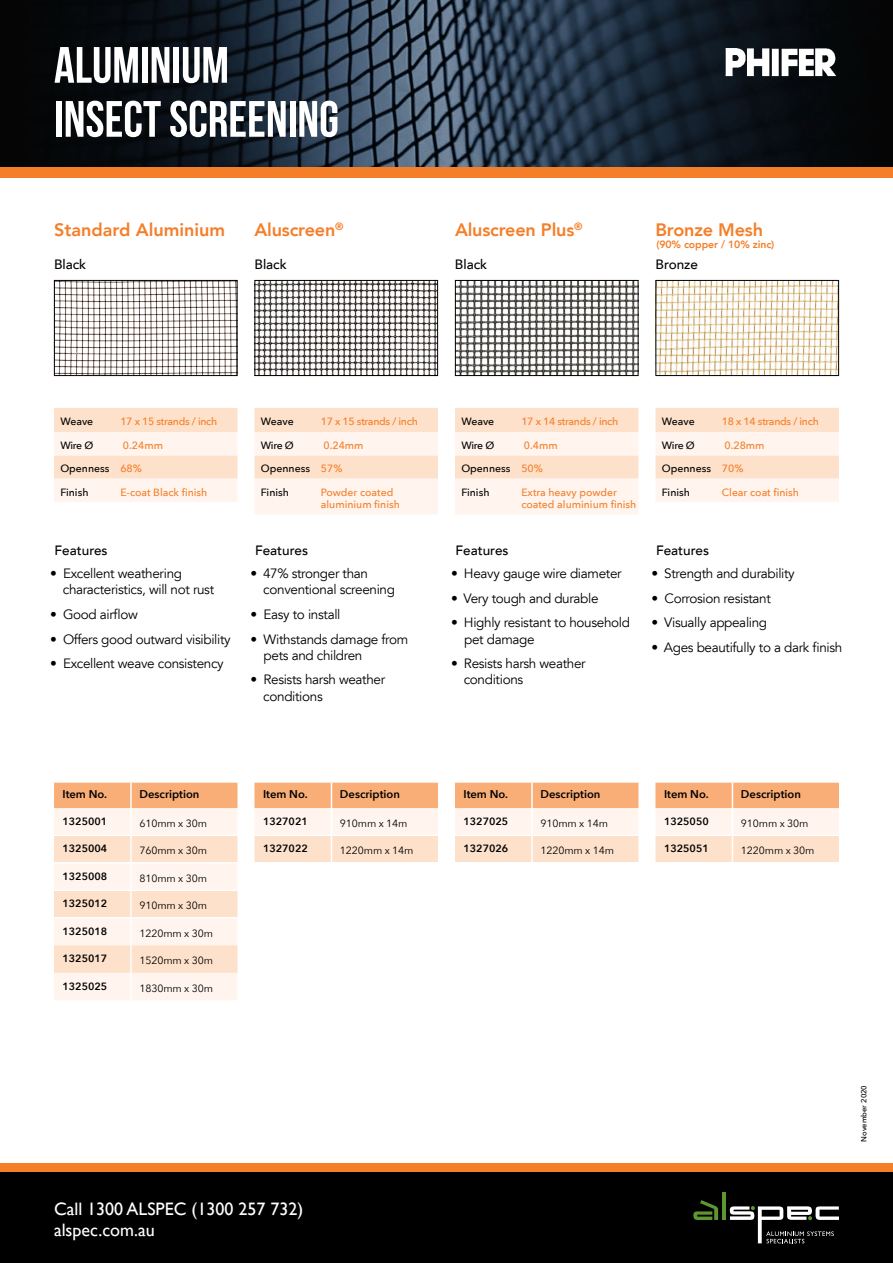
<style>
.page{position:relative;width:893px;height:1263px;background:#fff}
.page>*{position:absolute;margin:0;border:0;box-sizing:border-box;transform-origin:0 0}
.t1{font:51px/54px "Bebas Neue";color:#fff}
.t2{font:800 18px "Avenir LT";letter-spacing:-.01em;color:#f57e29}
.t3{font:18px/20.9px "Gill Sans";color:#fff}
.t4{font:13.5px/16.2px "Avenir LT";letter-spacing:-.025em;color:#000}
.t5{font:500 13.5px "Avenir LT";color:#000}
.t6{font:600 11.25px "Avenir Next";color:#000}
.t7{font:10.5px "Avenir Next";letter-spacing:-.01em;color:#000}
.t8{font:500 10.5px/12.6px "Avenir Next";color:#f57e29}
.t9{font:500 10.5px "Avenir Next";color:#000}
.t10{font:600 10.5px "Avenir Next";color:#000}
.t11{font:500 10.5px "Avenir Next";letter-spacing:-.025em;color:#f57e29}
.t12{font:800 10.5px "Avenir LT";letter-spacing:-.01em;color:#f57e29}
.t13{font:500 7.5px "Avenir Next";color:#000}
.s1{color:#f57e29}
</style>
<div class="page">
<div style="left:0;top:1164px;width:893px;height:99px;background:#000"></div>
<hr style="left:722px;top:1193px;width:4px;height:27px;background:#5e9732">
<svg style="left:693px;top:1200px;width:25px;height:20px"></svg>
<svg style="left:730px;top:1206px;width:109px;height:37px"></svg>
<div style="left:0;top:1164px;width:893px;height:8px;background:#f57e29"></div>
<img style="left:0;top:0;width:893px;height:167px">
<div style="left:0;top:167px;width:893px;height:11px;background:#f57e29"></div>
<img style="left:722px;top:42px;width:117px;height:40px">
<img style="left:56px;top:282px;width:179px;height:92px">
<div style="left:54px;top:280px;width:183px;height:96px;border:1px solid #000"></div>
<img style="left:256px;top:282px;width:180px;height:92px">
<div style="left:254px;top:280px;width:184px;height:96px;border:1px solid #000"></div>
<img style="left:457px;top:282px;width:179px;height:92px">
<div style="left:455px;top:280px;width:183px;height:96px;border:1px solid #000"></div>
<img style="left:657px;top:282px;width:180px;height:92px">
<div style="left:655px;top:280px;width:184px;height:96px;border:1px solid #000"></div>
<svg style="left:54px;top:408px;width:183px;height:94px;background:#feebdc"></svg>
<svg style="left:254px;top:408px;width:184px;height:106px;background:#feecde"></svg>
<svg style="left:455px;top:408px;width:183px;height:106px;background:#feecde"></svg>
<svg style="left:655px;top:408px;width:184px;height:94px;background:#feebdc"></svg>
<svg style="left:54px;top:783px;width:183px;height:217px;background:#fee5d2"></svg>
<hr style="left:54px;top:834px;width:77px;height:2px;background:#fff">
<hr style="left:131px;top:834px;width:106px;height:2px;background:#fff">
<hr style="left:54px;top:862px;width:77px;height:1px;background:#fff">
<hr style="left:131px;top:862px;width:106px;height:1px;background:#fff">
<hr style="left:54px;top:889px;width:77px;height:2px;background:#fff">
<hr style="left:131px;top:889px;width:106px;height:2px;background:#fff">
<hr style="left:54px;top:917px;width:77px;height:1px;background:#fff">
<hr style="left:131px;top:917px;width:106px;height:1px;background:#fff">
<hr style="left:130px;top:808px;width:2px;height:26px;background:#fff">
<hr style="left:130px;top:836px;width:2px;height:26px;background:#fff">
<hr style="left:130px;top:863px;width:2px;height:26px;background:#fff">
<hr style="left:130px;top:891px;width:2px;height:26px;background:#fff">
<hr style="left:130px;top:918px;width:2px;height:27px;background:#fff">
<hr style="left:130px;top:945px;width:2px;height:28px;background:#fff">
<hr style="left:130px;top:973px;width:2px;height:27px;background:#fff">
<hr style="left:130px;top:783px;width:2px;height:25px;background:#fff">
<svg style="left:254px;top:783px;width:184px;height:80px;background:#fdd8be"></svg>
<svg style="left:455px;top:783px;width:183px;height:79px;background:#fdd7bb"></svg>
<hr style="left:455px;top:834px;width:77px;height:2px;background:#fff">
<hr style="left:532px;top:834px;width:106px;height:2px;background:#fff">
<hr style="left:531px;top:808px;width:2px;height:26px;background:#fff">
<hr style="left:531px;top:836px;width:2px;height:26px;background:#fff">
<hr style="left:531px;top:783px;width:2px;height:25px;background:#fff">
<svg style="left:655px;top:783px;width:184px;height:80px;background:#fdd8be"></svg>
<h1 class="t1" style="left:54px;top:37px;width:286px">ALUMINIUM<br>INSECT SCREENING</h1>
<h2 class="t2" style="left:54px;top:219px;width:173px">Standard Aluminium</h2>
<h2 class="t2" style="left:254px;top:219px;width:91px">Aluscreen<sup>®</sup></h2>
<h2 class="t2" style="left:455px;top:219px;width:129px">Aluscreen Plus<sup>®</sup></h2>
<h2 class="t2" style="left:655px;top:219px;width:109px">Bronze Mesh</h2>
<p class="t5" style="left:54px;top:257px;width:34px">Black</p>
<p class="t5" style="left:254px;top:257px;width:34px">Black</p>
<p class="t5" style="left:455px;top:257px;width:34px">Black</p>
<p class="t5" style="left:655px;top:257px;width:44px">Bronze</p>
<p class="t12" style="left:656px;top:238px;width:120px">(90% copper / 10% zinc)</p>
<p class="t9" style="left:60px;top:412px;width:34px">Weave</p>
<p class="t11" style="left:120px;top:412px;width:99px">17 x 15 strands / inch</p>
<p class="t9" style="left:60px;top:436px;width:34px">Wire Ø</p>
<p class="t8" style="left:123px;top:439px;width:42px">0.24mm</p>
<p class="t9" style="left:60px;top:460px;width:83px">Openness <span class="s1">68%</span></p>
<p class="t9" style="left:60px;top:483px;width:30px">Finish</p>
<p class="t8" style="left:120px;top:485px;width:89px">E-coat Black finish</p>
<p class="t5" style="left:55px;top:543px;width:55px">Features</p>
<p class="t4" style="left:63px;top:566px;width:153px;text-indent:-13px">• Excellent weathering characteristics, will not rust</p>
<p class="t4" style="left:50px;top:606px;width:89px">• Good airflow</p>
<p class="t4" style="left:50px;top:631px;width:182px">• Offers good outward visibility</p>
<p class="t4" style="left:50px;top:656px;width:175px">• Excellent weave consistency</p>
<p class="t9" style="left:261px;top:412px;width:34px">Weave</p>
<p class="t11" style="left:321px;top:412px;width:99px">17 x 15 strands / inch</p>
<p class="t9" style="left:261px;top:436px;width:34px">Wire Ø</p>
<p class="t8" style="left:323px;top:439px;width:42px">0.24mm</p>
<p class="t9" style="left:261px;top:460px;width:83px">Openness <span class="s1">57%</span></p>
<p class="t9" style="left:261px;top:483px;width:30px">Finish</p>
<p class="t8" style="left:321px;top:485px;width:81px">Powder coated aluminium finish</p>
<p class="t5" style="left:255px;top:543px;width:55px">Features</p>
<p class="t4" style="left:263px;top:566px;width:133px;text-indent:-13px">• 47% stronger than conventional screening</p>
<p class="t4" style="left:251px;top:606px;width:91px">• Easy to install</p>
<p class="t4" style="left:264px;top:631px;width:146px;text-indent:-13px">• Withstands damage from pets and children</p>
<p class="t4" style="left:263px;top:672px;width:123px;text-indent:-13px">• Resists harsh weather conditions</p>
<p class="t9" style="left:461px;top:412px;width:34px">Weave</p>
<p class="t11" style="left:521px;top:412px;width:99px">17 x 14 strands / inch</p>
<p class="t9" style="left:461px;top:436px;width:34px">Wire Ø</p>
<p class="t8" style="left:524px;top:439px;width:35px">0.4mm</p>
<p class="t9" style="left:461px;top:460px;width:83px">Openness <span class="s1">50%</span></p>
<p class="t9" style="left:461px;top:483px;width:30px">Finish</p>
<p class="t8" style="left:521px;top:485px;width:117px">Extra heavy powder coated aluminium finish</p>
<p class="t5" style="left:456px;top:543px;width:55px">Features</p>
<p class="t4" style="left:451px;top:566px;width:172px">• Heavy gauge wire diameter</p>
<p class="t4" style="left:451px;top:590px;width:149px">• Very tough and durable</p>
<p class="t4" style="left:464px;top:615px;width:167px;text-indent:-13px">• Highly resistant to household pet damage</p>
<p class="t4" style="left:464px;top:656px;width:123px;text-indent:-13px">• Resists harsh weather conditions</p>
<p class="t9" style="left:662px;top:412px;width:34px">Weave</p>
<p class="t11" style="left:722px;top:412px;width:99px">18 x 14 strands / inch</p>
<p class="t9" style="left:662px;top:436px;width:34px">Wire Ø</p>
<p class="t8" style="left:724px;top:439px;width:42px">0.28mm</p>
<p class="t9" style="left:662px;top:460px;width:83px">Openness <span class="s1">70%</span></p>
<p class="t9" style="left:662px;top:483px;width:30px">Finish</p>
<p class="t8" style="left:722px;top:485px;width:79px">Clear coat finish</p>
<p class="t5" style="left:656px;top:543px;width:55px">Features</p>
<p class="t4" style="left:652px;top:566px;width:145px">• Strength and durability</p>
<p class="t4" style="left:652px;top:590px;width:121px">• Corrosion resistant</p>
<p class="t4" style="left:652px;top:615px;width:117px">• Visually appealing</p>
<p class="t4" style="left:652px;top:640px;width:192px">• Ages beautifully to a dark finish</p>
<p class="t6" style="left:63px;top:785px;width:46px">Item No.</p>
<p class="t6" style="left:139px;top:785px;width:62px">Description</p>
<p class="t10" style="left:63px;top:812px;width:46px">1325001</p>
<p class="t7" style="left:139px;top:814px;width:69px">610mm x 30m</p>
<p class="t10" style="left:63px;top:839px;width:46px">1325004</p>
<p class="t7" style="left:139px;top:842px;width:69px">760mm x 30m</p>
<p class="t10" style="left:63px;top:867px;width:46px">1325008</p>
<p class="t7" style="left:139px;top:869px;width:69px">810mm x 30m</p>
<p class="t10" style="left:63px;top:894px;width:46px">1325012</p>
<p class="t7" style="left:139px;top:897px;width:69px">910mm x 30m</p>
<p class="t10" style="left:63px;top:922px;width:46px">1325018</p>
<p class="t7" style="left:139px;top:924px;width:75px">1220mm x 30m</p>
<p class="t10" style="left:63px;top:949px;width:46px">1325017</p>
<p class="t7" style="left:139px;top:952px;width:75px">1520mm x 30m</p>
<p class="t10" style="left:63px;top:977px;width:46px">1325025</p>
<p class="t7" style="left:139px;top:979px;width:75px">1830mm x 30m</p>
<p class="t6" style="left:263px;top:785px;width:46px">Item No.</p>
<p class="t6" style="left:340px;top:785px;width:62px">Description</p>
<p class="t10" style="left:263px;top:812px;width:46px">1327021</p>
<p class="t7" style="left:340px;top:814px;width:69px">910mm x 14m</p>
<p class="t10" style="left:263px;top:839px;width:46px">1327022</p>
<p class="t7" style="left:340px;top:842px;width:75px">1220mm x 14m</p>
<p class="t6" style="left:463px;top:785px;width:46px">Item No.</p>
<p class="t6" style="left:540px;top:785px;width:62px">Description</p>
<p class="t10" style="left:463px;top:812px;width:46px">1327025</p>
<p class="t7" style="left:540px;top:814px;width:69px">910mm x 14m</p>
<p class="t10" style="left:463px;top:839px;width:46px">1327026</p>
<p class="t7" style="left:540px;top:842px;width:75px">1220mm x 14m</p>
<p class="t6" style="left:664px;top:785px;width:46px">Item No.</p>
<p class="t6" style="left:741px;top:785px;width:62px">Description</p>
<p class="t10" style="left:664px;top:812px;width:46px">1325050</p>
<p class="t7" style="left:741px;top:814px;width:69px">910mm x 30m</p>
<p class="t10" style="left:664px;top:839px;width:46px">1325051</p>
<p class="t7" style="left:741px;top:842px;width:75px">1220mm x 30m</p>
<h2 class="t3" style="left:54px;top:1198px;width:251px">Call 1300 ALSPEC (1300 257 732) alspec.com.au</h2>
<p class="t13" style="left:857px;top:1142px;width:58px;rotate:-90deg">November 2020</p>
</div>
